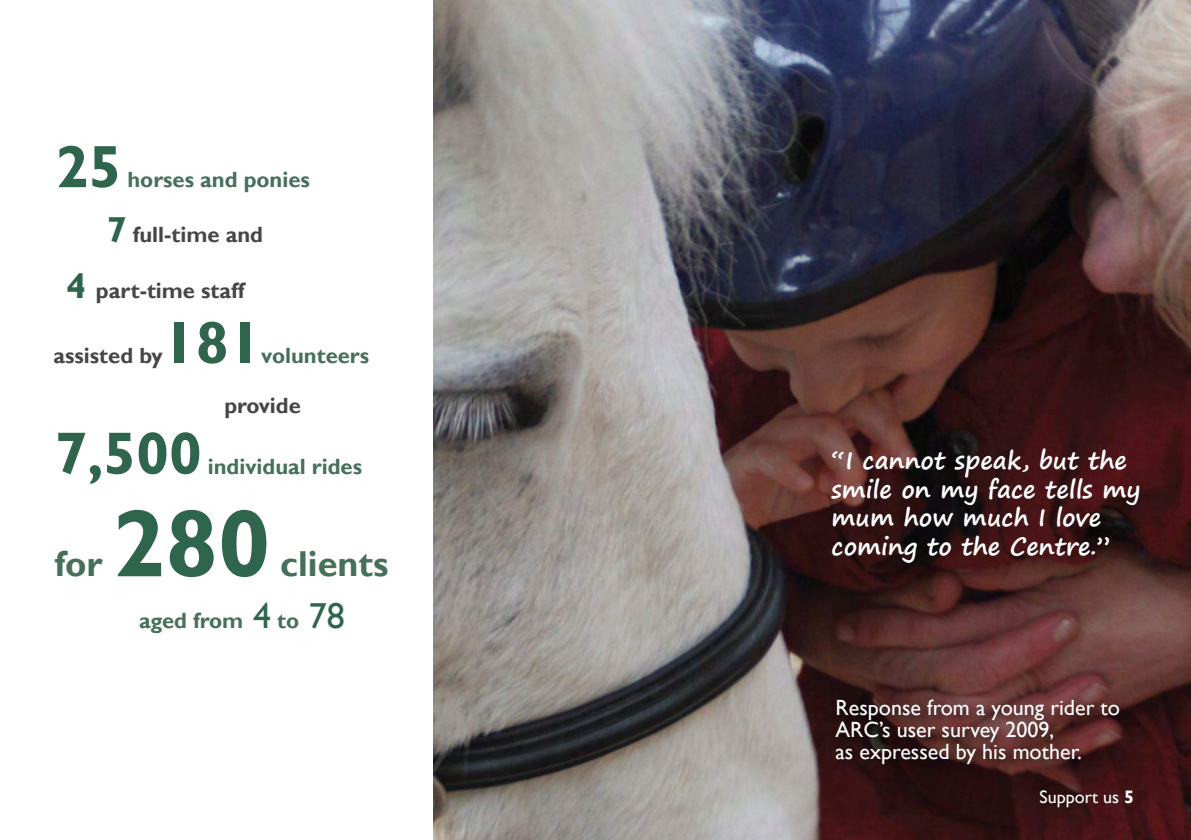
<style>
.page{position:relative;width:1191px;height:840px;background:#fff}
.page>*{position:absolute;margin:0;border:0;box-sizing:border-box;transform-origin:0 0}
.t1{font:700 96px "Gill Sans";color:#2f644d}
.t2{font:700 60px "Gill Sans";letter-spacing:-.005em;color:#2f644d}
.t3{font:700 36px "Gill Sans";color:#47705b}
.t4{font:700 24px/28.8px "Segoe Print";color:#fff}
.t5{font:22px/22px "Gill Sans";color:#fff}
.t6{font:700 22px "Gill Sans";color:#47705b}
.t7{font:700 22px "Gill Sans";color:#464547}
.t8{font:18px "Gill Sans";color:#fff}
.s1{font-size:36px;color:#2f644d}
.s2{font-weight:400;font-size:36px;color:#2f644d}
.s3{font-weight:700}
</style>
<div class="page">
<img style="left:434px;top:0;width:757px;height:839px">
<div style="left:829px;top:693px;width:304px;height:84px;background:#000;opacity:.75"></div>
<h2 class="t2" style="left:56px;top:131px;width:67px">25</h2>
<p class="t6" style="left:127px;top:166px;width:184px">horses and ponies</p>
<p class="t7" style="left:107px;top:222px;width:158px"><span class="s1">7</span> full-time and</p>
<p class="t7" style="left:66px;top:277px;width:180px"><span class="s1">4</span> part-time staff</p>
<p class="t7" style="left:53px;top:342px;width:111px">assisted by</p>
<h2 class="t2" style="left:163px;top:306px;width:100px">181</h2>
<p class="t6" style="left:261px;top:342px;width:109px">volunteers</p>
<h2 class="t2" style="left:54px;top:417px;width:149px">7,500</h2>
<p class="t7" style="left:224px;top:392px;width:78px">provide</p>
<p class="t6" style="left:208px;top:453px;width:156px">individual rides</p>
<h3 class="t3" style="left:55px;top:542px;width:50px">for</h3>
<h1 class="t1" style="left:113px;top:485px;width:160px">280</h1>
<h3 class="t3" style="left:280px;top:542px;width:110px">clients</h3>
<p class="t6" style="left:139px;top:607px;width:207px">aged from <span class="s2">4</span> to <span class="s2">78</span></p>
<p class="t4" style="left:831px;top:445px;width:310px">“I cannot speak, but the smile on my face tells my mum how much I love coming to the Centre.”</p>
<p class="t5" style="left:835px;top:696px;width:286px">Response from a young rider to<br>ARC’s user survey 2009,<br>as expressed by his mother.</p>
<p class="t8" style="left:1039px;top:786px;width:96px">Support us <span class="s3">5</span></p>
</div>
